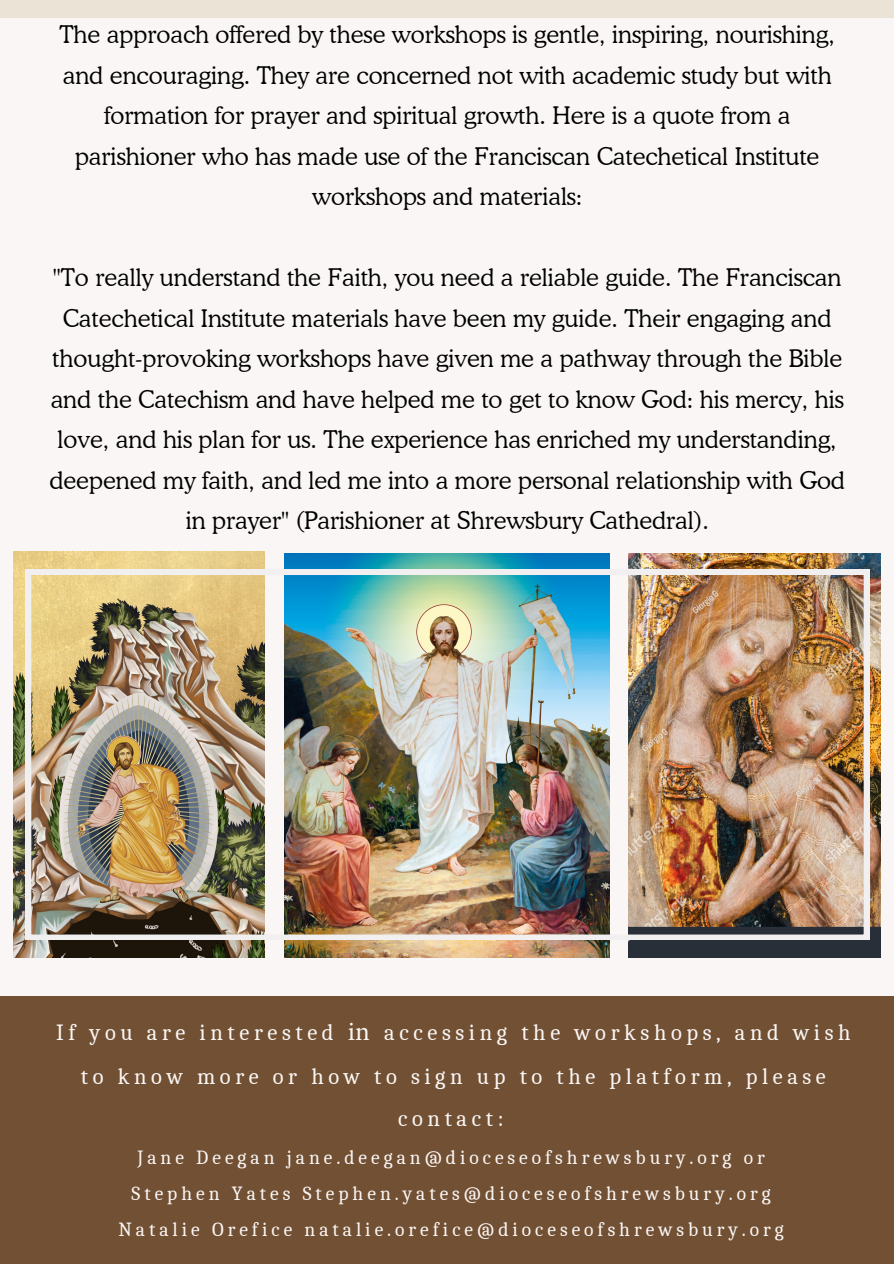
<style>
.page{position:relative;width:894px;height:1264px;background:#fff}
.page>*{position:absolute;margin:0;border:0;box-sizing:border-box;transform-origin:0 0}
.t1{font:300 24.15px/40.5px "Cooper BT";color:#000;text-align:center}
.t2{font:22.5px/44.1px "Caladea";color:#faf6f5;text-align:center}
.t3{font:19.5px/36px "Caladea";color:#faf6f5;text-align:center}
.s1{font-family:"Minion Pro";font-size:27px}
</style>
<div class="page">
<div style="left:0;top:0;width:893px;height:1263px;background:#faf6f5"></div>
<img style="left:13px;top:551px;width:251px;height:406px">
<img style="left:284px;top:553px;width:325px;height:404px">
<img style="left:628px;top:553px;width:251px;height:404px">
<div style="left:0;top:0;width:893px;height:17px;background:#ebe3d5"></div>
<div style="left:0;top:996px;width:893px;height:267px;background:#725033"></div>
<img style="left:26px;top:569px;width:842px;height:370px">
<p class="t1" style="left:59px;top:14px;width:776px">The approach offered by these workshops is gentle, inspiring, nourishing, and encouraging. They are concerned not with academic study but with formation for prayer and spiritual growth. Here is a quote from a parishioner who has made use of the Franciscan Catechetical Institute workshops and materials:</p>
<p class="t1" style="left:49px;top:257px;width:796px">"To really understand the Faith, you need a reliable guide. The Franciscan Catechetical Institute materials have been my guide. Their engaging and thought-provoking workshops have given me a pathway through the Bible and the Catechism and have helped me to get to know God: his mercy, his love, and his plan for us. The experience has enriched my understanding, deepened my faith, and led me into a more personal relationship with God in prayer" (Parishioner at Shrewsbury Cathedral).</p>
<p class="t2" style="left:56px;top:1010px;width:795px">I f y o u a r e i n t e r e s t e d <span class="s1">in</span> a c c e s s i n g t h e w o r k s h o p s , a n d w i s h t o k n o w m o r e o r h o w t o s i g n u p t o t h e p l a t f o r m , p l e a s e</p>
<p class="t2" style="left:398px;top:1096px;width:107px">c o n t a c t :</p>
<p class="t3" style="left:118px;top:1139px;width:666px">J a n e D e e g a n j a n e . d e e g a n @ d i o c e s e o f s h r e w s b u r y . o r g o r<br>S t e p h e n Y a t e s S t e p h e n . y a t e s @ d i o c e s e o f s h r e w s b u r y . o r g<br>N a t a l i e O r e f i c e n a t a l i e . o r e f i c e @ d i o c e s e o f s h r e w s b u r y . o r g</p>
</div>
